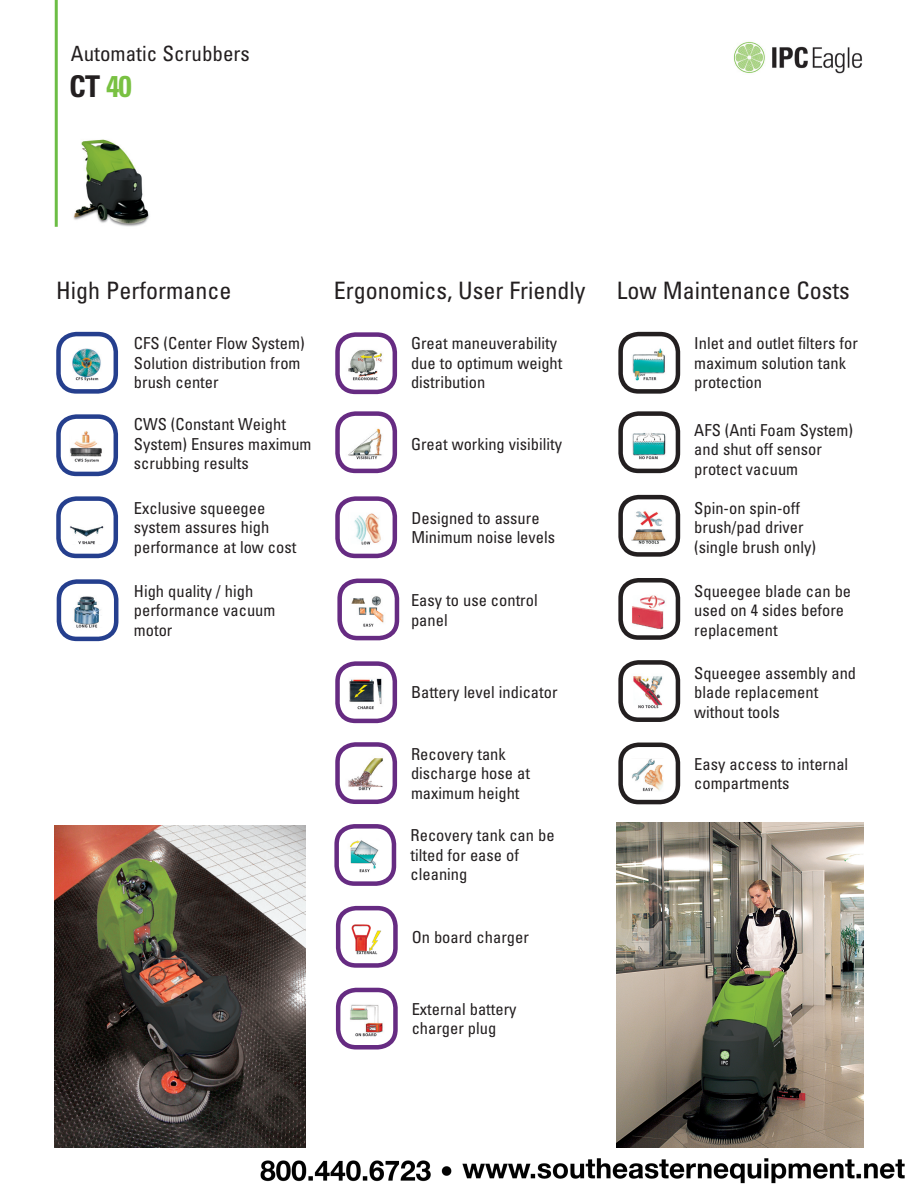
<style>
.page{position:relative;width:918px;height:1188px;background:#fff}
.page>*{position:absolute;margin:0;border:0;box-sizing:border-box;transform-origin:0 0}
.Normale{font:700 condensed 30px "Univers LT Std";color:#231f20}
.t1{font:condensed 24px "Univers LT Std";color:#231f20}
.t2{font:condensed 21px "Univers LT Std";color:#231f20}
.t3{font:condensed 16.5px/19.5px "Univers LT Std";color:#231f20}
.s1{color:#79c142}
</style>
<div class="page">
<img style="left:734px;top:41px;width:128px;height:33px">
<img style="left:61px;top:337px;width:52px;height:52px">
<div style="left:56px;top:332px;width:62px;height:62px;border:4px solid #253f8e;border-radius:18px"></div>
<hr style="left:55px;top:0;width:3px;height:227px;background:#6cbd45">
<img style="left:73px;top:139px;width:76px;height:88px">
<img style="left:617px;top:823px;width:247px;height:300px">
<img style="left:61px;top:419px;width:52px;height:52px">
<div style="left:56px;top:414px;width:62px;height:62px;border:4px solid #253f8e;border-radius:18px"></div>
<img style="left:61px;top:501px;width:52px;height:52px">
<div style="left:56px;top:496px;width:62px;height:62px;border:4px solid #253f8e;border-radius:18px"></div>
<img style="left:59px;top:584px;width:57px;height:55px">
<div style="left:57px;top:579px;width:61px;height:62px;border:4px solid #253f8e;border-radius:18px"></div>
<img style="left:340px;top:337px;width:52px;height:52px">
<div style="left:335px;top:332px;width:62px;height:62px;border:4px solid #662b82;border-radius:18px"></div>
<img style="left:340px;top:416px;width:52px;height:52px">
<div style="left:335px;top:411px;width:62px;height:62px;border:4px solid #662b82;border-radius:18px"></div>
<img style="left:340px;top:501px;width:52px;height:52px">
<div style="left:335px;top:496px;width:62px;height:62px;border:4px solid #662b82;border-radius:18px"></div>
<img style="left:342px;top:581px;width:55px;height:57px">
<div style="left:337px;top:579px;width:62px;height:61px;border:4px solid #662b82;border-radius:18px"></div>
<img style="left:623px;top:334px;width:52px;height:55px">
<div style="left:618px;top:332px;width:62px;height:62px;border:4px solid #231f20;border-radius:18px"></div>
<img style="left:623px;top:416px;width:55px;height:52px">
<div style="left:618px;top:411px;width:62px;height:62px;border:4px solid #231f20;border-radius:18px"></div>
<img style="left:623px;top:497px;width:52px;height:55px">
<div style="left:618px;top:495px;width:62px;height:62px;border:4px solid #231f20;border-radius:18px"></div>
<img style="left:623px;top:583px;width:52px;height:52px">
<div style="left:618px;top:578px;width:62px;height:62px;border:4px solid #231f20;border-radius:18px"></div>
<img style="left:340px;top:666px;width:52px;height:52px">
<div style="left:335px;top:661px;width:62px;height:62px;border:4px solid #662b82;border-radius:18px"></div>
<img style="left:340px;top:747px;width:52px;height:52px">
<div style="left:335px;top:742px;width:62px;height:62px;border:4px solid #662b82;border-radius:18px"></div>
<img style="left:339px;top:829px;width:52px;height:52px">
<div style="left:334px;top:824px;width:62px;height:62px;border:4px solid #662b82;border-radius:18px"></div>
<img style="left:341px;top:911px;width:52px;height:52px">
<div style="left:336px;top:906px;width:62px;height:62px;border:4px solid #662b82;border-radius:18px"></div>
<img style="left:338px;top:993px;width:55px;height:52px">
<div style="left:336px;top:988px;width:62px;height:62px;border:4px solid #662b82;border-radius:18px"></div>
<img style="left:623px;top:665px;width:52px;height:52px">
<div style="left:618px;top:660px;width:62px;height:62px;border:4px solid #231f20;border-radius:18px"></div>
<img style="left:623px;top:745px;width:55px;height:57px">
<div style="left:618px;top:743px;width:62px;height:61px;border:4px solid #231f20;border-radius:18px"></div>
<img style="left:54px;top:825px;width:252px;height:323px">
<img style="left:195px;top:1123px;width:710px;height:61px">
<p class="t2" style="left:71px;top:40px;width:180px">Automatic Scrubbers</p>
<p class="Normale" style="left:69px;top:67px;width:64px">CT <span class="s1">40</span></p>
<p class="t1" style="left:56px;top:275px;width:177px">High Performance</p>
<p class="t3" style="left:134px;top:333px;width:172px">CFS (Center Flow System)</p>
<p class="t3" style="left:134px;top:353px;width:168px">Solution distribution from</p>
<p class="t3" style="left:134px;top:372px;width:86px">brush center</p>
<p class="t3" style="left:134px;top:414px;width:153px">CWS (Constant Weight</p>
<p class="t3" style="left:134px;top:434px;width:179px">System) Ensures maximum</p>
<p class="t3" style="left:134px;top:453px;width:116px">scrubbing results</p>
<p class="t3" style="left:134px;top:498px;width:133px">Exclusive squeegee</p>
<p class="t3" style="left:134px;top:517px;width:137px">system assures high</p>
<p class="t3" style="left:134px;top:537px;width:164px">performance at low cost</p>
<p class="t3" style="left:134px;top:581px;width:121px">High quality / high</p>
<p class="t3" style="left:134px;top:600px;width:143px">performance vacuum</p>
<p class="t3" style="left:134px;top:620px;width:40px">motor</p>
<p class="t1" style="left:334px;top:275px;width:253px">Ergonomics, User Friendly</p>
<p class="t1" style="left:617px;top:275px;width:235px">Low Maintenance Costs</p>
<p class="t3" style="left:411px;top:334px;width:148px">Great maneuverability</p>
<p class="t3" style="left:411px;top:353px;width:153px">due to optimum weight</p>
<p class="t3" style="left:411px;top:373px;width:76px">distribution</p>
<p class="t3" style="left:411px;top:434px;width:152px">Great working visibility</p>
<p class="t3" style="left:411px;top:508px;width:130px">Designed to assure</p>
<p class="t3" style="left:411px;top:527px;width:145px">Minimum noise levels</p>
<p class="t3" style="left:411px;top:591px;width:128px">Easy to use control</p>
<p class="t3" style="left:411px;top:610px;width:38px">panel</p>
<p class="t3" style="left:411px;top:682px;width:148px">Battery level indicator</p>
<p class="t3" style="left:411px;top:744px;width:96px">Recovery tank</p>
<p class="t3" style="left:411px;top:763px;width:120px">discharge hose at</p>
<p class="t3" style="left:411px;top:783px;width:110px">maximum height</p>
<p class="t3" style="left:411px;top:826px;width:146px">Recovery tank can be</p>
<p class="t3" style="left:411px;top:845px;width:110px">tilted for ease of</p>
<p class="t3" style="left:411px;top:865px;width:58px">cleaning</p>
<p class="t3" style="left:412px;top:927px;width:119px">On board charger</p>
<p class="t3" style="left:412px;top:999px;width:106px">External battery</p>
<p class="t3" style="left:412px;top:1018px;width:86px">charger plug</p>
<p class="t3" style="left:694px;top:333px;width:165px">Inlet and outlet filters for</p>
<p class="t3" style="left:694px;top:353px;width:153px">maximum solution tank</p>
<p class="t3" style="left:694px;top:372px;width:69px">protection</p>
<p class="t3" style="left:694px;top:420px;width:160px">AFS (Anti Foam System)</p>
<p class="t3" style="left:694px;top:440px;width:129px">and shut off sensor</p>
<p class="t3" style="left:694px;top:459px;width:105px">protect vacuum</p>
<p class="t3" style="left:694px;top:498px;width:107px">Spin-on spin-off</p>
<p class="t3" style="left:694px;top:517px;width:123px">brush/pad driver (single brush only)</p>
<p class="t3" style="left:694px;top:581px;width:158px">Squeegee blade can be</p>
<p class="t3" style="left:694px;top:600px;width:151px">used on 4 sides before</p>
<p class="t3" style="left:694px;top:620px;width:85px">replacement</p>
<p class="t3" style="left:694px;top:663px;width:164px">Squeegee assembly and</p>
<p class="t3" style="left:694px;top:682px;width:126px">blade replacement</p>
<p class="t3" style="left:694px;top:702px;width:87px">without tools</p>
<p class="t3" style="left:694px;top:754px;width:156px">Easy access to internal</p>
<p class="t3" style="left:694px;top:773px;width:97px">compartments</p>
</div>
